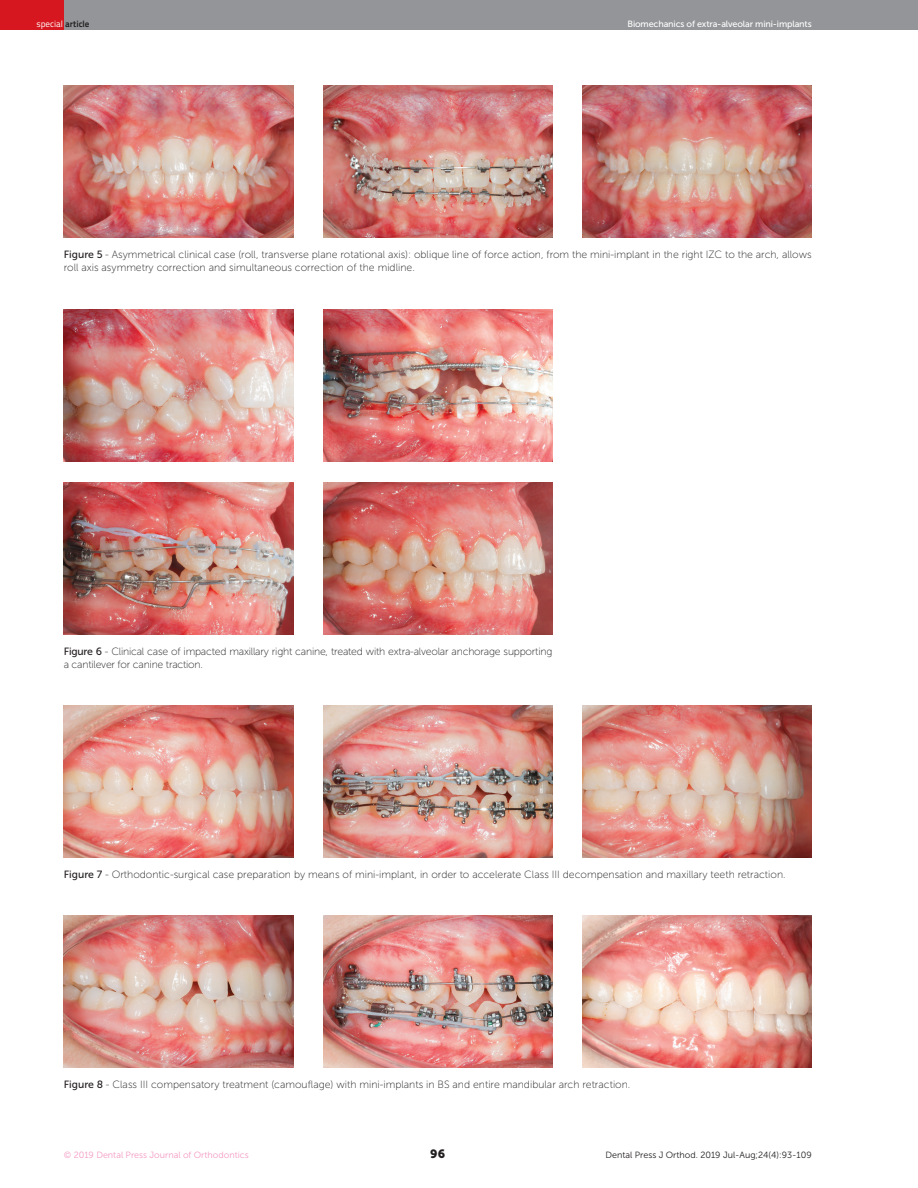
<style>
.page{position:relative;width:918px;height:1188px;background:#fff}
.page>*{position:absolute;margin:0;border:0;box-sizing:border-box;transform-origin:0 0}
.t1{font:12px "Museo Sans 900";color:#231f20}
.t2{font:10.5px/12.6px "Museo Sans 100";color:#231f20}
.t3{font:10.5px/12.6px "Museo Sans 100";letter-spacing:-.02em;color:#231f20}
.t4{font:9px "Museo Sans 300";color:#231f20}
.t5{font:9px "Museo Sans 500";letter-spacing:-.015em;color:#fff}
.t6{font:9px "Museo Sans 300";color:#f499c2}
.t7{font:9px "Titillium Text 22 L";color:#fff}
.s1{font-weight:700;color:#231f20}
.s2{font-family:"Museo Sans 500"}
</style>
<div class="page">
<div style="left:0;top:0;width:918px;height:30px;background:#939598"></div>
<div style="left:0;top:0;width:64px;height:30px;background:#d7171f"></div>
<img style="left:64px;top:85px;width:229px;height:153px">
<img style="left:323px;top:85px;width:229px;height:152px">
<img style="left:582px;top:85px;width:230px;height:152px">
<img style="left:64px;top:705px;width:229px;height:152px">
<img style="left:323px;top:705px;width:229px;height:152px">
<img style="left:582px;top:705px;width:230px;height:152px">
<img style="left:64px;top:915px;width:229px;height:153px">
<img style="left:323px;top:915px;width:229px;height:153px">
<img style="left:582px;top:915px;width:230px;height:153px">
<img style="left:323px;top:482px;width:229px;height:152px">
<img style="left:64px;top:310px;width:229px;height:152px">
<img style="left:323px;top:310px;width:229px;height:152px">
<img style="left:64px;top:482px;width:229px;height:152px">
<p class="t7" style="left:36px;top:17px;width:55px">special <span class="s1">article</span></p>
<p class="t5" style="left:627px;top:19px;width:186px">Biomechanics of extra-alveolar mini-implants</p>
<p class="t2" style="left:64px;top:248px;width:749px"><span class="s2">Figure 5</span> - Asymmetrical clinical case (roll, transverse plane rotational axis): oblique line of force action, from the mini-implant in the right IZC to the arch, allows roll axis asymmetry correction and simultaneous correction of the midline.</p>
<p class="t3" style="left:64px;top:646px;width:490px"><span class="s2">Figure 6</span> - Clinical case of impacted maxillary right canine, treated with extra-alveolar anchorage supporting a cantilever for canine traction.</p>
<p class="t2" style="left:64px;top:868px;width:723px"><span class="s2">Figure 7</span> - Orthodontic-surgical case preparation by means of mini-implant, in order to accelerate Class III decompensation and maxillary teeth retraction.</p>
<p class="t2" style="left:64px;top:1079px;width:568px"><span class="s2">Figure 8</span> - Class III compensatory treatment (camouflage) with mini-implants in BS and entire mandibular arch retraction.</p>
<p class="t6" style="left:64px;top:1150px;width:186px">© 2019 Dental Press Journal of Orthodontics</p>
<p class="t1" style="left:430px;top:1147px;width:16px">96</p>
<p class="t4" style="left:606px;top:1150px;width:208px">Dental Press J Orthod. 2019 Jul-Aug;24(4):93-109</p>
</div>
